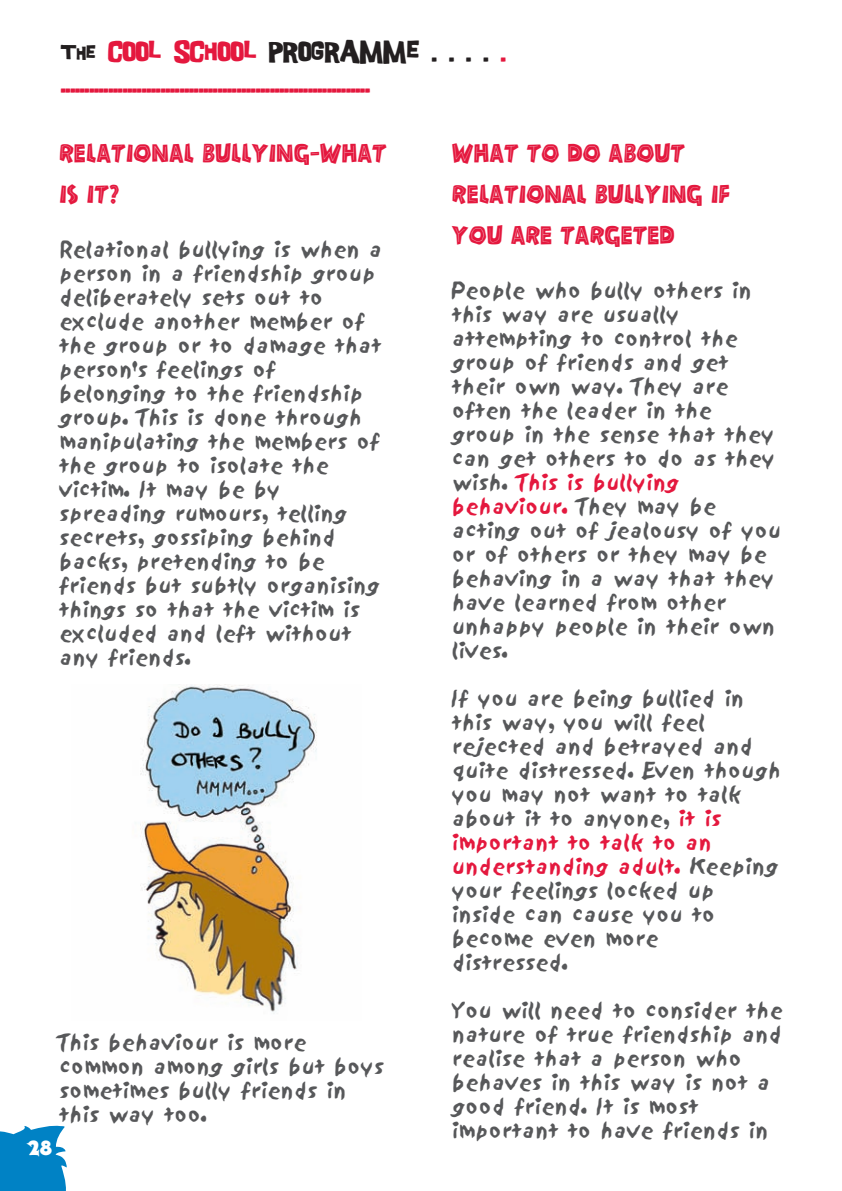
<style>
.page{position:relative;width:842px;height:1191px;background:#fff}
.page>*{position:absolute;margin:0;border:0;box-sizing:border-box;transform-origin:0 0}
.t1{font:28px/40.6px "Chunk";color:#e4183e}
.t2{font:24px/30px "Good Girl";color:#e4183e}
.t3{font:22px "Jazz Poster";color:#fff}
.t4{font:20px/24px "Sand";color:#57585a}
.s1{font-size:18px;color:#231f20}
.s2{color:#231f20}
.s3{color:#e4183e}
</style>
<div class="page">
<img style="left:140px;top:684px;width:177px;height:330px">
<svg style="left:0;top:1125px;width:67px;height:66px;background:#2092cc"></svg>
<p class="t2" style="left:61px;top:38px;width:446px"><span class="s1">THE</span> COOL SCHOOL <span class="s2">PROGRAMME . . . .</span> . .................................................................</p>
<p class="t1" style="left:59px;top:132px;width:329px">RELATIONAL BULLYING-WHAT<br>IS IT?</p>
<p class="t4" style="left:59px;top:238px;width:325px">Relational bullying is when a person in a friendship group deliberately sets out to exclude another member of the group or to damage that person's feelings of belonging to the friendship group. This is done through manipulating the members of the group to isolate the victim. It may be by spreading rumours, telling secrets, gossiping behind backs, pretending to be friends but subtly organising things so that the victim is excluded and left without any friends.</p>
<p class="t4" style="left:59px;top:1030px;width:326px">This behaviour is more common among girls but boys sometimes bully friends in this way too.</p>
<p class="t3" style="left:26px;top:1127px;width:27px">28</p>
<p class="t1" style="left:452px;top:132px;width:279px">WHAT TO DO ABOUT<br>RELATIONAL BULLYING IF<br>YOU ARE TARGETED</p>
<p class="t4" style="left:452px;top:279px;width:331px">People who bully others in this way are usually attempting to control the group of friends and get their own way. They are often the leader in the<br>group in the sense that they can get others to do as they wish. <span class="s3">This is bullying behaviour.</span> They may be acting out of jealousy of you or of others or they may be behaving in a way that they have learned from other unhappy people in their own lives.</p>
<p class="t4" style="left:452px;top:687px;width:331px">If you are being bullied in this way, you will feel rejected and betrayed and quite distressed. Even though you may not want to talk about it to anyone, <span class="s3">it is important to talk to an understanding adult.</span> Keeping your feelings locked up inside can cause you to become even more<br>distressed.</p>
<p class="t4" style="left:452px;top:999px;width:332px">You will need to consider the nature of true friendship and realise that a person who behaves in this way is not a good friend. It is most important to have friends in</p>
</div>
